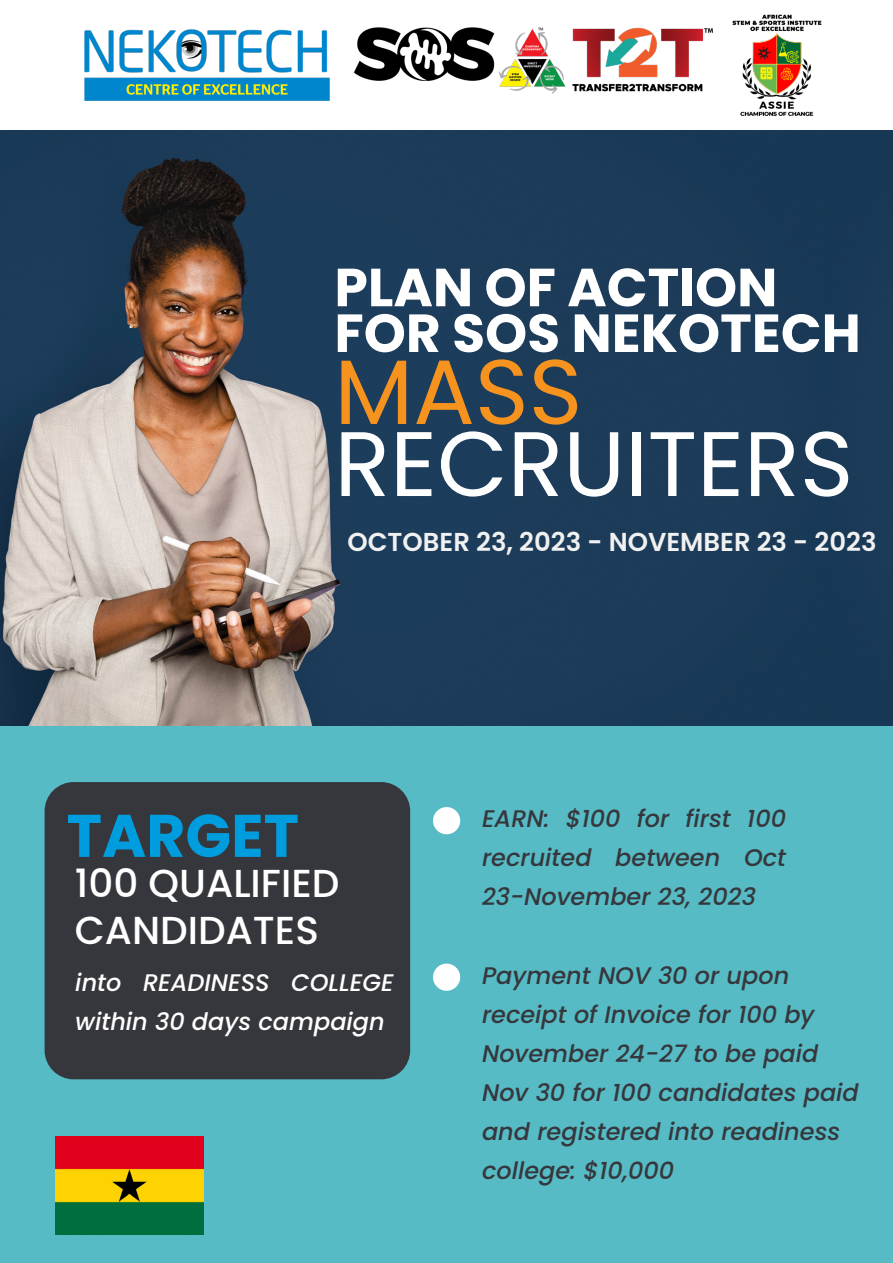
<style>
.page{position:relative;width:893px;height:1263px;background:#fff}
.page>*{position:absolute;margin:0;border:0;box-sizing:border-box;transform-origin:0 0}
.t1{font:91.5px "Poppins";color:#fff}
.t2{font:91.5px "Poppins";color:#f6921e}
.t3{font:700 60px "Poppins";color:#009dde}
.t4{font:700 53.55px/45.8px "Poppins";color:#fff}
.t5{font:500 39px/46.8px "Poppins";color:#fff}
.t6{font:600 25.95px "Poppins";color:#f1f1f2}
.t7{font:italic 500 24px/39px "Poppins";color:#36373d;text-align:justify}
.t8{font:italic 500 24px/39px "Poppins";color:#fff}
</style>
<div class="page">
<img style="left:0;top:130px;width:893px;height:597px">
<div style="left:0;top:727px;width:893px;height:536px;background:#56bbc4"></div>
<div style="left:45px;top:782px;width:365px;height:297px;background:#36373d;border-radius:29px"></div>
<div style="left:433px;top:807px;width:27px;height:27px;background:#fff;border-radius:50%"></div>
<div style="left:433px;top:963px;width:27px;height:28px;background:#fff;border-radius:50%"></div>
<img style="left:84px;top:29px;width:246px;height:72px">
<img style="left:353px;top:27px;width:128px;height:54px">
<img style="left:709px;top:14px;width:136px;height:120px">
<img style="left:481px;top:19px;width:245px;height:84px">
<img style="left:56px;top:1136px;width:148px;height:99px">
<h3 class="t4" style="left:334px;top:265px;width:528px">PLAN OF ACTION<br>FOR SOS NEKOTECH</h3>
<h1 class="t2" style="left:334px;top:339px;width:249px">MASS</h1>
<h1 class="t1" style="left:334px;top:411px;width:520px">RECRUITERS</h1>
<p class="t6" style="left:347px;top:527px;width:531px">OCTOBER 23, 2023 - NOVEMBER 23 - 2023</p>
<h2 class="t3" style="left:67px;top:801px;width:234px">TARGET</h2>
<h3 class="t5" style="left:75px;top:860px;width:266px">100 QUALIFIED<br>CANDIDATES</h3>
<p class="t8" style="left:75px;top:963px;width:320px">into READINESS COLLEGE within 30 days campaign</p>
<p class="t7" style="left:482px;top:800px;width:306px">EARN: $100 for first 100 recruited between Oct 23-November 23, 2023</p>
<p class="t7" style="left:482px;top:956px;width:378px;text-align:left">Payment NOV 30 or upon receipt of Invoice for 100 by<br>November 24-27 to be paid<br>Nov 30 for 100 candidates paid and registered into readiness college: $10,000</p>
</div>
